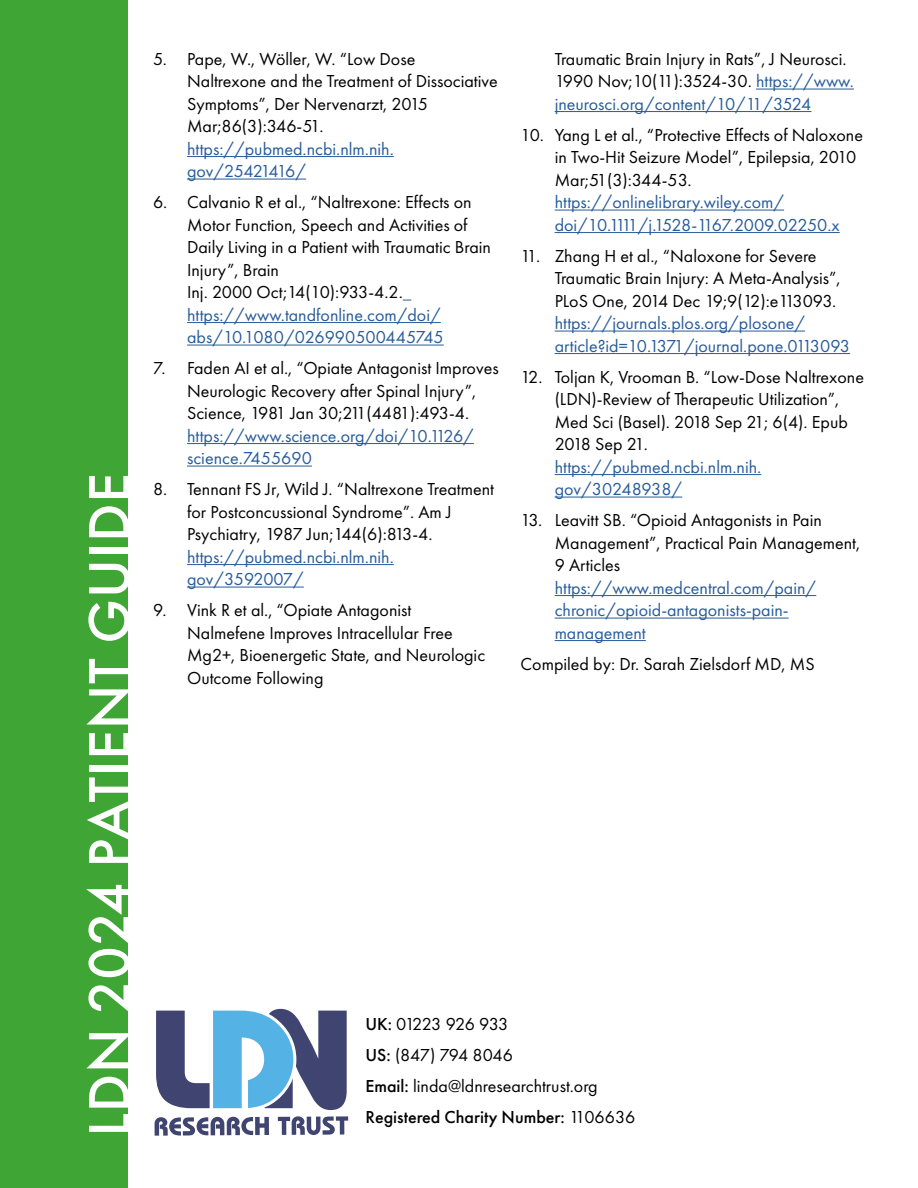
<style>
.page{position:relative;width:918px;height:1188px;background:#fff}
.page>*{position:absolute;margin:0;border:0;box-sizing:border-box;transform-origin:0 0}
.t1{font:500 60px "Futura PT";letter-spacing:.01em;color:#fff}
.t2{font:18px/22.5px "Futura PT";color:#000}
.t3{font:18px/22.5px "Futura PT";color:#275b9b}
.s1{color:#275b9b}
.s2{font-weight:500}
</style>
<div class="page">
<div style="left:0;top:0;width:128px;height:1188px;background:#3fa535"></div>
<hr style="left:187px;top:156px;width:207px;height:1px;background:#275b9b">
<hr style="left:187px;top:179px;width:119px;height:1px;background:#275b9b">
<hr style="left:187px;top:322px;width:254px;height:1px;background:#275b9b">
<hr style="left:187px;top:345px;width:257px;height:1px;background:#275b9b">
<hr style="left:187px;top:443px;width:287px;height:1px;background:#275b9b">
<hr style="left:187px;top:466px;width:125px;height:1px;background:#275b9b">
<hr style="left:187px;top:564px;width:207px;height:1px;background:#275b9b">
<hr style="left:187px;top:587px;width:117px;height:1px;background:#275b9b">
<hr style="left:756px;top:89px;width:98px;height:1px;background:#275b9b">
<hr style="left:555px;top:111px;width:256px;height:1px;background:#275b9b">
<hr style="left:555px;top:210px;width:229px;height:1px;background:#275b9b">
<hr style="left:555px;top:232px;width:285px;height:1px;background:#275b9b">
<hr style="left:555px;top:331px;width:250px;height:1px;background:#275b9b">
<hr style="left:555px;top:353px;width:295px;height:1px;background:#275b9b">
<hr style="left:555px;top:474px;width:206px;height:1px;background:#275b9b">
<hr style="left:555px;top:497px;width:127px;height:1px;background:#275b9b">
<hr style="left:555px;top:595px;width:261px;height:1px;background:#275b9b">
<hr style="left:555px;top:618px;width:234px;height:1px;background:#275b9b">
<hr style="left:555px;top:640px;width:91px;height:1px;background:#275b9b">
<svg style="left:154px;top:1008px;width:195px;height:128px"></svg>
<h1 class="t1" style="left:73px;top:1137px;width:665px;rotate:-90deg">LDN 2024 PATIENT GUIDE</h1>
<p class="t2" style="left:187px;top:47px;width:312px;text-indent:-34px">5. Pape, W., Wöller, W. “Low Dose<br>Naltrexone and the Treatment of Dissociative<br>Symptoms”, Der Nervenarzt, 2015<br>Mar;86(3):346-51.</p>
<p class="t3" style="left:187px;top:137px;width:208px">https://pubmed.ncbi.nlm.nih. gov/25421416/</p>
<p class="t2" style="left:187px;top:191px;width:305px;text-indent:-34px">6. Calvanio R et al., “Naltrexone: Effects on Motor Function, Speech and Activities of Daily Living in a Patient with Traumatic Brain Injury”, Brain<br>Inj. 2000 Oct;14(10):933-4.2.</p>
<p class="t3" style="left:187px;top:303px;width:258px">https://www.tandfonline.com/doi/ abs/10.1080/026990500445745</p>
<p class="t2" style="left:187px;top:357px;width:313px;text-indent:-34px">7. Faden AI et al., “Opiate Antagonist Improves<br>Neurologic Recovery after Spinal Injury”,<br>Science, 1981 Jan 30;211(4481):493-4.</p>
<p class="t3" style="left:187px;top:424px;width:288px">https://www.science.org/doi/10.1126/ science.7455690</p>
<p class="t2" style="left:187px;top:478px;width:309px;text-indent:-34px">8. Tennant FS Jr, Wild J. “Naltrexone Treatment for Postconcussional Syndrome”. Am J<br>Psychiatry, 1987 Jun;144(6):813-4.</p>
<p class="t3" style="left:187px;top:545px;width:208px">https://pubmed.ncbi.nlm.nih. gov/3592007/</p>
<p class="t2" style="left:187px;top:599px;width:300px;text-indent:-34px">9. Vink R et al., “Opiate Antagonist Nalmefene Improves Intracellular Free Mg2+, Bioenergetic State, and Neurologic Outcome Following</p>
<p class="t2" style="left:555px;top:47px;width:301px">Traumatic Brain Injury in Rats”, J Neurosci.<br>1990 Nov;10(11):3524-30. <span class="s1">https://www. jneurosci.org/content/10/11/3524</span></p>
<p class="t2" style="left:555px;top:123px;width:310px;text-indent:-34px">10. Yang L et al., “Protective Effects of Naloxone in Two-Hit Seizure Model”, Epilepsia, 2010<br>Mar;51(3):344-53.</p>
<p class="t3" style="left:555px;top:191px;width:287px">https://onlinelibrary.wiley.com/ doi/10.1111/j.1528-1167.2009.02250.x</p>
<p class="t2" style="left:555px;top:244px;width:288px;text-indent:-34px">11. Zhang H et al., “Naloxone for Severe<br>Traumatic Brain Injury: A Meta-Analysis”,<br>PLoS One, 2014 Dec 19;9(12):e113093.</p>
<p class="t3" style="left:555px;top:312px;width:297px">https://journals.plos.org/plosone/ article?id=10.1371/journal.pone.0113093</p>
<p class="t2" style="left:555px;top:365px;width:311px;text-indent:-34px">12. Toljan K, Vrooman B. “Low-Dose Naltrexone (LDN)-Review of Therapeutic Utilization”, Med Sci (Basel). 2018 Sep 21; 6(4). Epub 2018 Sep 21.</p>
<p class="t3" style="left:555px;top:455px;width:208px">https://pubmed.ncbi.nlm.nih. gov/30248938/</p>
<p class="t2" style="left:555px;top:509px;width:307px;text-indent:-34px">13. Leavitt SB. “Opioid Antagonists in Pain<br>Management”, Practical Pain Management,<br>9 Articles</p>
<p class="t3" style="left:555px;top:576px;width:263px">https://www.medcentral.com/pain/ chronic/opioid-antagonists-pain&shy;management</p>
<p class="t2" style="left:521px;top:652px;width:296px">Compiled by: Dr. Sarah Zielsdorf MD, MS</p>
<p class="t2" style="left:365px;top:1009px;width:272px;line-height:31px"><span class="s2">UK:</span> 01223 926 933<br><span class="s2">US:</span> (847) 794 8046<br><span class="s2">Email:</span> linda@ldnresearchtrust.org<br><span class="s2">Registered Charity Number:</span> 1106636</p>
</div>
